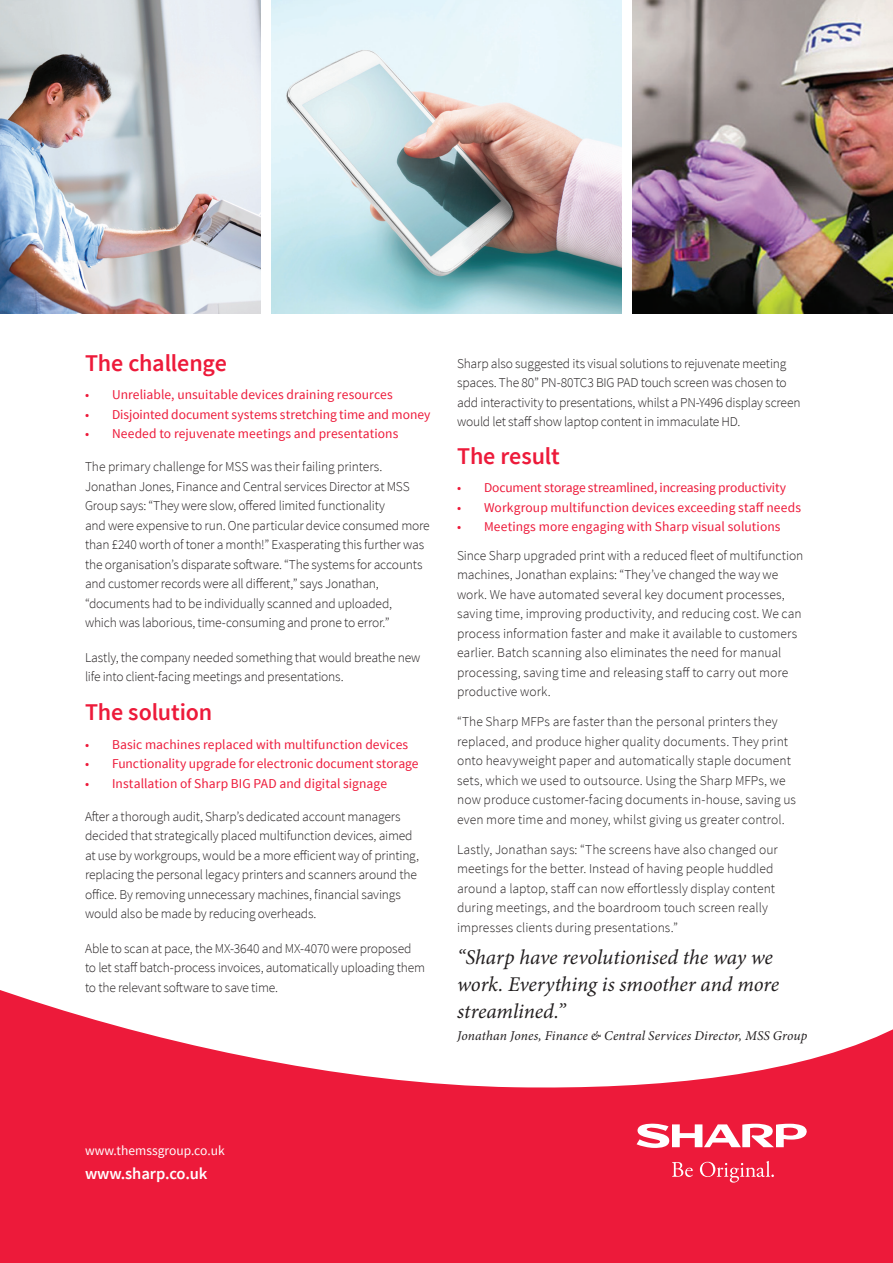
<style>
.page{position:relative;width:893px;height:1263px;background:#fff}
.page>*{position:absolute;margin:0;border:0;box-sizing:border-box;transform-origin:0 0}
.t1{font:600 24px "Source Sans Pro";letter-spacing:-.005em;color:#ed1a3a}
.t2{font:italic 21px/27px "Minion Pro";letter-spacing:-.005em;color:#231f20}
.t3{font:600 16.5px "Source Sans Pro";letter-spacing:-.005em;color:#fff}
.t4{font:300 13.5px/19.5px "Source Sans Pro";letter-spacing:-.005em;color:#231f20}
.t5{font:13.5px "Source Sans Pro";letter-spacing:.005em;color:#ed1a3a}
.t6{font:italic 13.5px "Minion Pro";letter-spacing:.01em;color:#231f20}
.t7{font:13.5px "Source Sans Pro";letter-spacing:-.015em;color:#ed1a3a}
.t8{font:13.5px "Source Sans Pro";color:#fff}
</style>
<div class="page">
<svg style="left:0;top:990px;width:893px;height:273px;fill:#ed1a3a"></svg>
<img style="left:0;top:0;width:261px;height:313px">
<img style="left:632px;top:0;width:261px;height:313px">
<img style="left:271px;top:0;width:351px;height:313px">
<svg style="left:672px;top:1162px;width:21px;height:15px"></svg>
<svg style="left:700px;top:1161px;width:74px;height:21px;background:#f0435d"></svg>
<svg style="left:637px;top:1123px;width:171px;height:25px"></svg>
<h1 class="t1" style="left:85px;top:348px;width:143px">The challenge</h1>
<p class="t5" style="left:85px;top:387px;width:309px">• Unreliable, unsuitable devices draining resources</p>
<p class="t5" style="left:85px;top:406px;width:347px">• Disjointed document systems stretching time and money</p>
<p class="t5" style="left:85px;top:426px;width:315px">• Needed to rejuvenate meetings and presentations</p>
<p class="t4" style="left:85px;top:457px;width:346px">The primary challenge for MSS was their failing printers.<br>Jonathan Jones, Finance and Central services Director at MSS Group says: “They were slow, offered limited functionality<br>and were expensive to run. One particular device consumed more than £240 worth of toner a month!” Exasperating this further was the organisation’s disparate software. “The systems for accounts and customer records were all different,” says Jonathan, “documents had to be individually scanned and uploaded,<br>which was laborious, time-consuming and prone to error.”</p>
<p class="t4" style="left:85px;top:648px;width:337px">Lastly, the company needed something that would breathe new life into client-facing meetings and presentations.</p>
<h1 class="t1" style="left:85px;top:697px;width:129px">The solution</h1>
<p class="t5" style="left:85px;top:736px;width:325px">• Basic machines replaced with multifunction devices</p>
<p class="t5" style="left:85px;top:755px;width:335px">• Functionality upgrade for electronic document storage</p>
<p class="t5" style="left:85px;top:775px;width:304px">• Installation of Sharp BIG PAD and digital signage</p>
<p class="t4" style="left:85px;top:806px;width:335px">After a thorough audit, Sharp’s dedicated account managers decided that strategically placed multifunction devices, aimed at use by workgroups, would be a more efficient way of printing, replacing the personal legacy printers and scanners around the office. By removing unnecessary machines, financial savings would also be made by reducing overheads.</p>
<p class="t4" style="left:85px;top:938px;width:342px">Able to scan at pace, the MX-3640 and MX-4070 were proposed to let staff batch-process invoices, automatically uploading them to the relevant software to save time.</p>
<p class="t4" style="left:457px;top:353px;width:345px">Sharp also suggested its visual solutions to rejuvenate meeting spaces. The 80” PN-80TC3 BIG PAD touch screen was chosen to add interactivity to presentations, whilst a PN-Y496 display screen would let staff show laptop content in immaculate HD.</p>
<h1 class="t1" style="left:457px;top:440px;width:104px">The result</h1>
<p class="t7" style="left:457px;top:479px;width:330px">• Document storage streamlined, increasing productivity</p>
<p class="t5" style="left:457px;top:499px;width:345px">• Workgroup multifunction devices exceeding staff needs</p>
<p class="t5" style="left:457px;top:518px;width:325px">• Meetings more engaging with Sharp visual solutions</p>
<p class="t4" style="left:457px;top:545px;width:348px">Since Sharp upgraded print with a reduced fleet of multifunction machines, Jonathan explains: “They’ve changed the way we work. We have automated several key document processes, saving time, improving productivity, and reducing cost. We can process information faster and make it available to customers earlier. Batch scanning also eliminates the need for manual processing, saving time and releasing staff to carry out more productive work.</p>
<p class="t4" style="left:457px;top:712px;width:340px">“The Sharp MFPs are faster than the personal printers they replaced, and produce higher quality documents. They print onto heavyweight paper and automatically staple document sets, which we used to outsource. Using the Sharp MFPs, we now produce customer-facing documents in-house, saving us even more time and money, whilst giving us greater control.</p>
<p class="t4" style="left:457px;top:839px;width:322px">Lastly, Jonathan says: “The screens have also changed our meetings for the better. Instead of having people huddled around a laptop, staff can now effortlessly display content during meetings, and the boardroom touch screen really impresses clients during presentations.”</p>
<h2 class="t2" style="left:457px;top:943px;width:324px">“Sharp have revolutionised the way we work. Everything is smoother and more streamlined.”</h2>
<p class="t6" style="left:457px;top:1026px;width:352px">Jonathan Jones, Finance &amp; Central Services Director, MSS Group</p>
<p class="t8" style="left:85px;top:1142px;width:141px">www.themssgroup.co.uk</p>
<p class="t3" style="left:85px;top:1163px;width:124px">www.sharp.co.uk</p>
</div>
